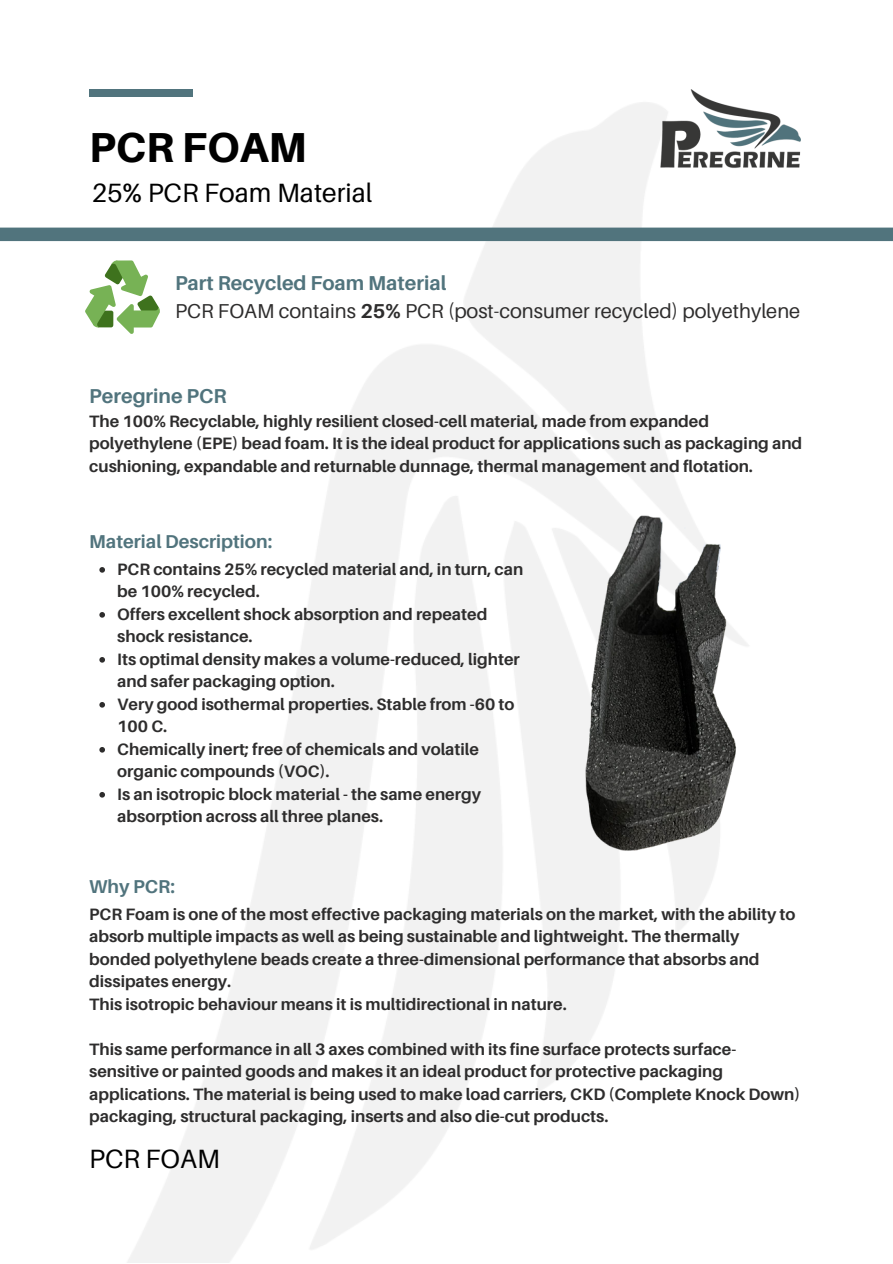
<style>
.page{position:relative;width:893px;height:1264px;background:#fff}
.page>*{position:absolute;margin:0;border:0;box-sizing:border-box;transform-origin:0 0}
.t1{font:800 41.85px "Aileron";color:#000}
.t2{font:26.4px "Aileron";color:#000}
.t3{font:20.1px/28px "Aileron";color:#2e2d2d}
.t4{font:700 20.1px "Aileron";color:#51747d}
.t5{font:700 18.6px "Aileron";color:#51747d}
.t6{font:700 16.5px/22.5px "Aileron";color:#2e2d2d}
.s1{font-weight:700;color:#51747d}
.s2{font-weight:700}
</style>
<div class="page">
<img style="left:0;top:102px;width:892px;height:1160px">
<img style="left:657px;top:89px;width:143px;height:96px">
<div style="left:0;top:227px;width:892px;height:14px;background:#51747d"></div>
<div style="left:89px;top:89px;width:104px;height:8px;background:#51747d"></div>
<svg style="left:85px;top:260px;width:75px;height:74px"></svg>
<img style="left:572px;top:505px;width:171px;height:356px">
<svg style="left:99px;top:567px;width:6px;height:5px"></svg>
<svg style="left:99px;top:612px;width:6px;height:5px"></svg>
<svg style="left:99px;top:657px;width:6px;height:5px"></svg>
<svg style="left:99px;top:702px;width:6px;height:5px"></svg>
<svg style="left:99px;top:747px;width:6px;height:5px"></svg>
<svg style="left:99px;top:792px;width:6px;height:5px"></svg>
<h1 class="t1" style="left:89px;top:121px;width:219px">PCR FOAM</h1>
<h2 class="t2" style="left:92px;top:176px;width:282px">25% PCR Foam Material</h2>
<p class="t3" style="left:175px;top:268px;width:626px"><span class="s1">Part Recycled Foam Material<br></span>PCR FOAM contains <span class="s2">25%</span> PCR (post-consumer recycled) polyethylene</p>
<p class="t4" style="left:89px;top:383px;width:139px">Peregrine PCR</p>
<p class="t6" style="left:89px;top:409px;width:714px">The 100% Recyclable, highly resilient closed-cell material, made from expanded polyethylene (EPE) bead foam. It is the ideal product for applications such as packaging and cushioning, expandable and returnable dunnage, thermal management and flotation.</p>
<p class="t5" style="left:89px;top:530px;width:184px">Material Description:</p>
<p class="t6" style="left:117px;top:557px;width:407px">PCR contains 25% recycled material and, in turn, can be 100% recycled.<br>Offers excellent shock absorption and repeated shock resistance.<br>Its optimal density makes a volume-reduced, lighter and safer packaging option.<br>Very good isothermal properties. Stable from -60 to 100 C.<br>Chemically inert; free of chemicals and volatile organic compounds (VOC).<br>Is an isotropic block material - the same energy absorption across all three planes.</p>
<p class="t5" style="left:89px;top:875px;width:87px">Why PCR:</p>
<p class="t6" style="left:89px;top:902px;width:707px">PCR Foam is one of the most effective packaging materials on the market, with the ability to absorb multiple impacts as well as being sustainable and lightweight. The thermally bonded polyethylene beads create a three-dimensional performance that absorbs and dissipates energy.<br>This isotropic behaviour means it is multidirectional in nature.</p>
<p class="t6" style="left:89px;top:1037px;width:712px">This same performance in all 3 axes combined with its fine surface protects surface&shy;sensitive or painted goods and makes it an ideal product for protective packaging applications. The material is being used to make load carriers, CKD (Complete Knock Down) packaging, structural packaging, inserts and also die-cut products.</p>
<h2 class="t2" style="left:89px;top:1142px;width:132px">PCR FOAM</h2>
</div>
